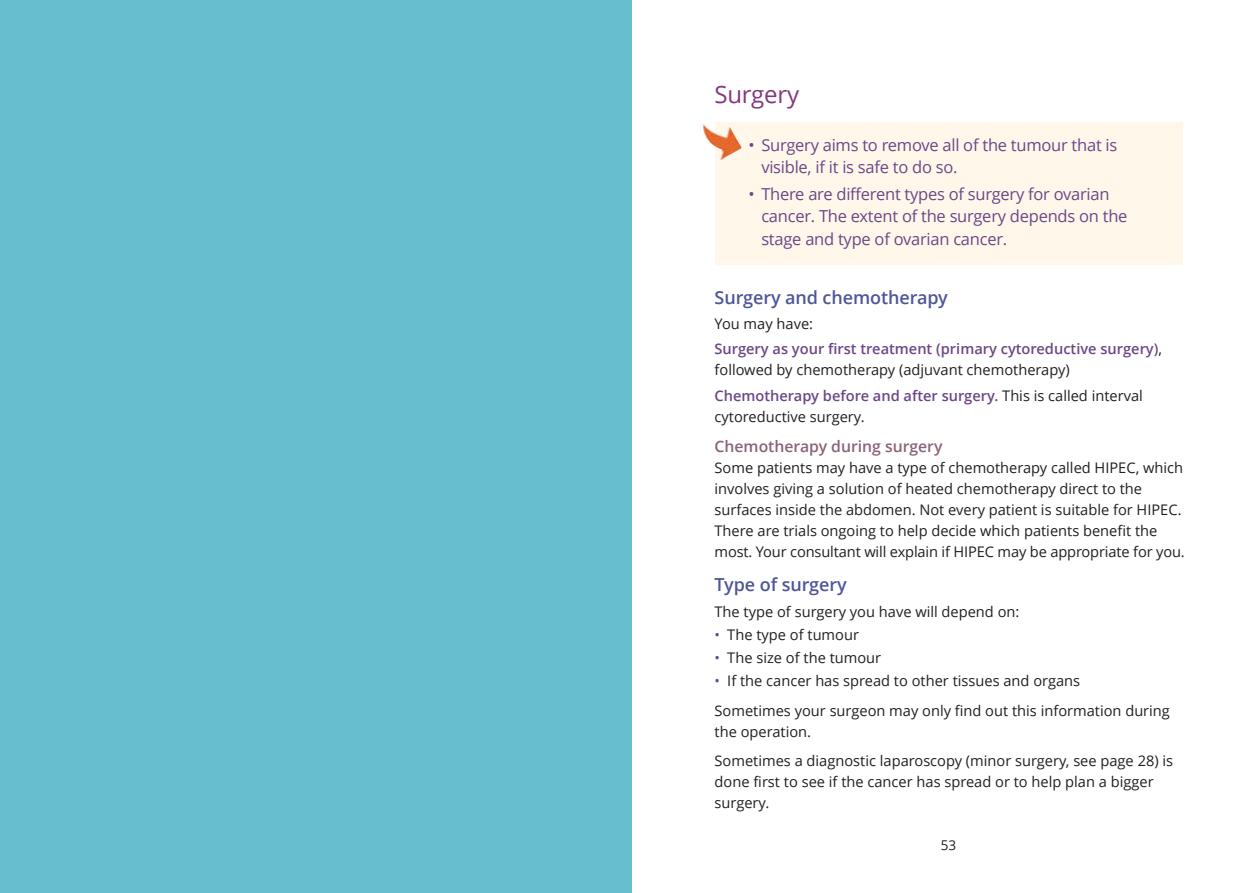
<style>
.page{position:relative;width:1259px;height:893px;background:#fff}
.page>*{position:absolute;margin:0;border:0;box-sizing:border-box;transform-origin:0 0}
.t1{font:24px "Open Sans";letter-spacing:-.01em;color:#833780}
.t2{font:600 18px "Open Sans";letter-spacing:-.005em;color:#4f569a}
.t3{font:16.5px/22.5px "Open Sans";letter-spacing:-.015em;color:#6c4787}
.t4{font:600 15.75px "Open Sans";color:#896378}
.t5{font:14.7px/21px "Open Sans";color:#231f20}
.t6{font:600 14.7px/25.2px "Open Sans";color:#6c4787}
.t7{font:13.5px "Open Sans";color:#231f20}
.s1{font-weight:400;color:#231f20}
.s2{font-weight:600;color:#6c4787}
.s3{color:#4f569a}
</style>
<div class="page">
<div style="left:0;top:0;width:631px;height:893px;background:#67bfce"></div>
<div style="left:714px;top:122px;width:468px;height:143px;background:#fef7ea"></div>
<img style="left:702px;top:123px;width:39px;height:37px">
<h1 class="t1" style="left:714px;top:78px;width:86px">Surgery</h1>
<p class="t3" style="left:761px;top:133px;width:357px;text-indent:-13px">• Surgery aims to remove all of the tumour that is visible, if it is safe to do so.</p>
<p class="t3" style="left:761px;top:182px;width:368px;text-indent:-13px">• There are different types of surgery for ovarian cancer. The extent of the surgery depends on the stage and type of ovarian cancer.</p>
<p class="t2" style="left:714px;top:285px;width:235px">Surgery and chemotherapy</p>
<p class="t6" style="left:714px;top:311px;width:449px"><span class="s1">You may have:<br></span>Surgery as your first treatment (primary cytoreductive surgery)<span class="s1">,</span></p>
<p class="t5" style="left:714px;top:357px;width:430px;line-height:25.2px">followed by chemotherapy (adjuvant chemotherapy)<br><span class="s2">Chemotherapy before and after surgery.</span> This is called interval</p>
<p class="t5" style="left:714px;top:405px;width:151px">cytoreductive surgery.</p>
<p class="t4" style="left:714px;top:435px;width:229px">Chemotherapy during surgery</p>
<p class="t5" style="left:714px;top:457px;width:472px">Some patients may have a type of chemotherapy called HIPEC, which involves giving a solution of heated chemotherapy direct to the surfaces inside the abdomen. Not every patient is suitable for HIPEC.<br>There are trials ongoing to help decide which patients benefit the most. Your consultant will explain if HIPEC may be appropriate for you.</p>
<p class="t2" style="left:714px;top:572px;width:134px">Type of surgery</p>
<p class="t5" style="left:714px;top:600px;width:306px">The type of surgery you have will depend on:</p>
<p class="t5" style="left:714px;top:624px;width:146px"><span class="s3">•</span> The type of tumour</p>
<p class="t5" style="left:714px;top:647px;width:168px"><span class="s3">•</span> The size of the tumour</p>
<p class="t5" style="left:714px;top:666px;width:457px;line-height:29.5px"><span class="s3">•</span> If the cancer has spread to other tissues and organs<br>Sometimes your surgeon may only find out this information during</p>
<p class="t5" style="left:714px;top:716px;width:460px;line-height:29.5px">the operation.<br>Sometimes a diagnostic laparoscopy (minor surgery, see page 28) is</p>
<p class="t5" style="left:714px;top:771px;width:440px">done first to see if the cancer has spread or to help plan a bigger surgery.</p>
<p class="t7" style="left:940px;top:836px;width:17px">53</p>
</div>
